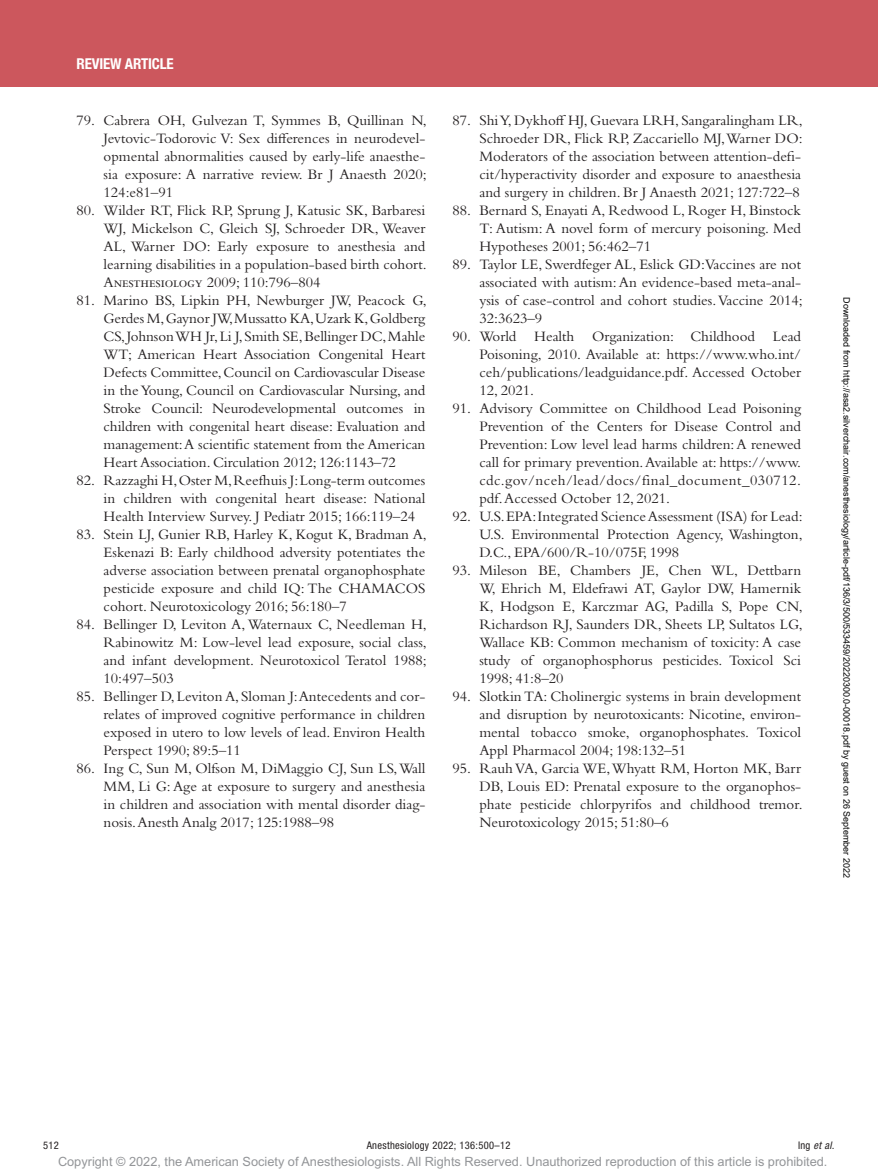
<style>
.page{position:relative;width:878px;height:1175px;background:#fff}
.page>*{position:absolute;margin:0;border:0;box-sizing:border-box;transform-origin:0 0}
.t1{font:15px/18px "Bembo Std";color:#231f20;text-align:justify}
.t2{font:700 condensed 15px "Helvetica Neue LT Std";letter-spacing:-.01em;color:#fff}
.t3{font:12.75px "Arial MT Std";color:#939598}
.t4{font:condensed 10.5px "Helvetica Neue LT Std";letter-spacing:.03em;color:#231f20}
.t5{font:italic condensed 10.5px "Helvetica Neue LT Std";color:#231f20}
.t6{font:9px "Arial";color:#000}
.s1{font-style:normal}
</style>
<div class="page">
<div style="left:0;top:0;width:878px;height:86px;background:#cc575d"></div>
<p class="t2" style="left:77px;top:54px;width:99px">REVIEW ARTICLE</p>
<p class="t1" style="left:104px;top:111px;width:325px;text-indent:-27px">79. Cabrera OH, Gulvezan T, Symmes B, Quillinan N, Jevtovic-Todorovic V: Sex differences in neurodevel&shy;opmental abnormalities caused by early-life anaesthe&shy;sia exposure: A narrative review. Br J Anaesth 2020; 124:e81–91</p>
<p class="t1" style="left:104px;top:201px;width:325px;text-indent:-27px">80. Wilder RT, Flick RP, Sprung J, Katusic SK, Barbaresi WJ, Mickelson C, Gleich SJ, Schroeder DR, Weaver AL, Warner DO: Early exposure to anesthesia and learning disabilities in a population-based birth cohort.<br>Anesthesiology 2009; 110:796–804</p>
<p class="t1" style="left:104px;top:291px;width:325px;text-indent:-27px">81. Marino BS, Lipkin PH, Newburger JW, Peacock G, Gerdes M, Gaynor JW, Mussatto KA, Uzark K, Goldberg CS, Johnson WH Jr, Li J, Smith SE, Bellinger DC, Mahle WT; American Heart Association Congenital Heart Defects Committee, Council on Cardiovascular Disease in the Young, Council on Cardiovascular Nursing, and Stroke Council: Neurodevelopmental outcomes in children with congenital heart disease: Evaluation and management: A scientific statement from the American Heart Association. Circulation 2012; 126:1143–72</p>
<p class="t1" style="left:104px;top:471px;width:323px;text-indent:-27px">82. Razzaghi H, Oster M, Reefhuis J: Long-term outcomes in children with congenital heart disease: National Health Interview Survey. J Pediatr 2015; 166:119–24</p>
<p class="t1" style="left:104px;top:525px;width:325px;text-indent:-27px">83. Stein LJ, Gunier RB, Harley K, Kogut K, Bradman A, Eskenazi B: Early childhood adversity potentiates the adverse association between prenatal organophosphate pesticide exposure and child IQ: The CHAMACOS cohort. Neurotoxicology 2016; 56:180–7</p>
<p class="t1" style="left:104px;top:615px;width:325px;text-indent:-27px">84. Bellinger D, Leviton A, Waternaux C, Needleman H, Rabinowitz M: Low-level lead exposure, social class, and infant development. Neurotoxicol Teratol 1988; 10:497–503</p>
<p class="t1" style="left:104px;top:687px;width:323px;text-indent:-27px">85. Bellinger D, Leviton A, Sloman J: Antecedents and cor&shy;relates of improved cognitive performance in children exposed in utero to low levels of lead. Environ Health Perspect 1990; 89:5–11</p>
<p class="t1" style="left:104px;top:759px;width:323px;text-indent:-27px">86. Ing C, Sun M, Olfson M, DiMaggio CJ, Sun LS, Wall MM, Li G: Age at exposure to surgery and anesthesia in children and association with mental disorder diag&shy;nosis. Anesth Analg 2017; 125:1988–98</p>
<p class="t1" style="left:479px;top:111px;width:325px;text-indent:-27px">87. Shi Y, Dykhoff HJ, Guevara LRH, Sangaralingham LR, Schroeder DR, Flick RP, Zaccariello MJ, Warner DO:<br>Moderators of the association between attention-defi&shy;cit/hyperactivity disorder and exposure to anaesthesia and surgery in children. Br J Anaesth 2021; 127:722–8</p>
<p class="t1" style="left:479px;top:201px;width:323px;text-indent:-27px">88. Bernard S, Enayati A, Redwood L, Roger H, Binstock T: Autism: A novel form of mercury poisoning. Med Hypotheses 2001; 56:462–71</p>
<p class="t1" style="left:479px;top:255px;width:325px;text-indent:-27px">89. Taylor LE, Swerdfeger AL, Eslick GD:Vaccines are not associated with autism: An evidence-based meta-anal&shy;ysis of case-control and cohort studies. Vaccine 2014; 32:3623–9</p>
<p class="t1" style="left:479px;top:327px;width:323px;text-indent:-27px">90. World Health Organization: Childhood Lead Poisoning, 2010. Available at: https://www.who.int/ ceh/publications/leadguidance.pdf. Accessed October 12, 2021.</p>
<p class="t1" style="left:479px;top:399px;width:323px;text-indent:-27px">91. Advisory Committee on Childhood Lead Poisoning Prevention of the Centers for Disease Control and Prevention: Low level lead harms children: A renewed call for primary prevention. Available at: https://www. cdc.gov/nceh/lead/docs/final_document_030712. pdf. Accessed October 12, 2021.</p>
<p class="t1" style="left:479px;top:507px;width:325px;text-indent:-27px">92. U.S. EPA: Integrated Science Assessment (ISA) for Lead:<br>U.S. Environmental Protection Agency, Washington, D.C., EPA/600/R-10/075F, 1998</p>
<p class="t1" style="left:479px;top:561px;width:325px;text-indent:-27px">93. Mileson BE, Chambers JE, Chen WL, Dettbarn W, Ehrich M, Eldefrawi AT, Gaylor DW, Hamernik K, Hodgson E, Karczmar AG, Padilla S, Pope CN, Richardson RJ, Saunders DR, Sheets LP, Sultatos LG, Wallace KB: Common mechanism of toxicity: A case study of organophosphorus pesticides. Toxicol Sci 1998; 41:8–20</p>
<p class="t1" style="left:479px;top:687px;width:323px;text-indent:-27px">94. Slotkin TA: Cholinergic systems in brain development and disruption by neurotoxicants: Nicotine, environ&shy;mental tobacco smoke, organophosphates. Toxicol Appl Pharmacol 2004; 198:132–51</p>
<p class="t1" style="left:479px;top:759px;width:325px;text-indent:-27px">95. Rauh VA, Garcia WE, Whyatt RM, Horton MK, Barr DB, Louis ED: Prenatal exposure to the organophos&shy;phate pesticide chlorpyrifos and childhood tremor.<br>Neurotoxicology 2015; 51:80–6</p>
<p class="t6" style="left:850px;top:297px;width:582px;rotate:90deg">Downloaded from http://asa2.silverchair.com/anesthesiology/article-pdf/136/3/500/533459/20220300.0-00018.pdf by guest on 26 September 2022</p>
<p class="t4" style="left:43px;top:1139px;width:174px">512 A</p>
<p class="t4" style="left:372px;top:1139px;width:140px">nesthesiology 2022; 136:500–12</p>
<p class="t5" style="left:798px;top:1139px;width:38px"><span class="s1">Ing</span> et al.</p>
<p class="t3" style="left:58px;top:1154px;width:771px">Copyright © 2022, the American Society of Anesthesiologists. All Rights Reserved. Unauthorized reproduction of this article is prohibited.</p>
</div>
